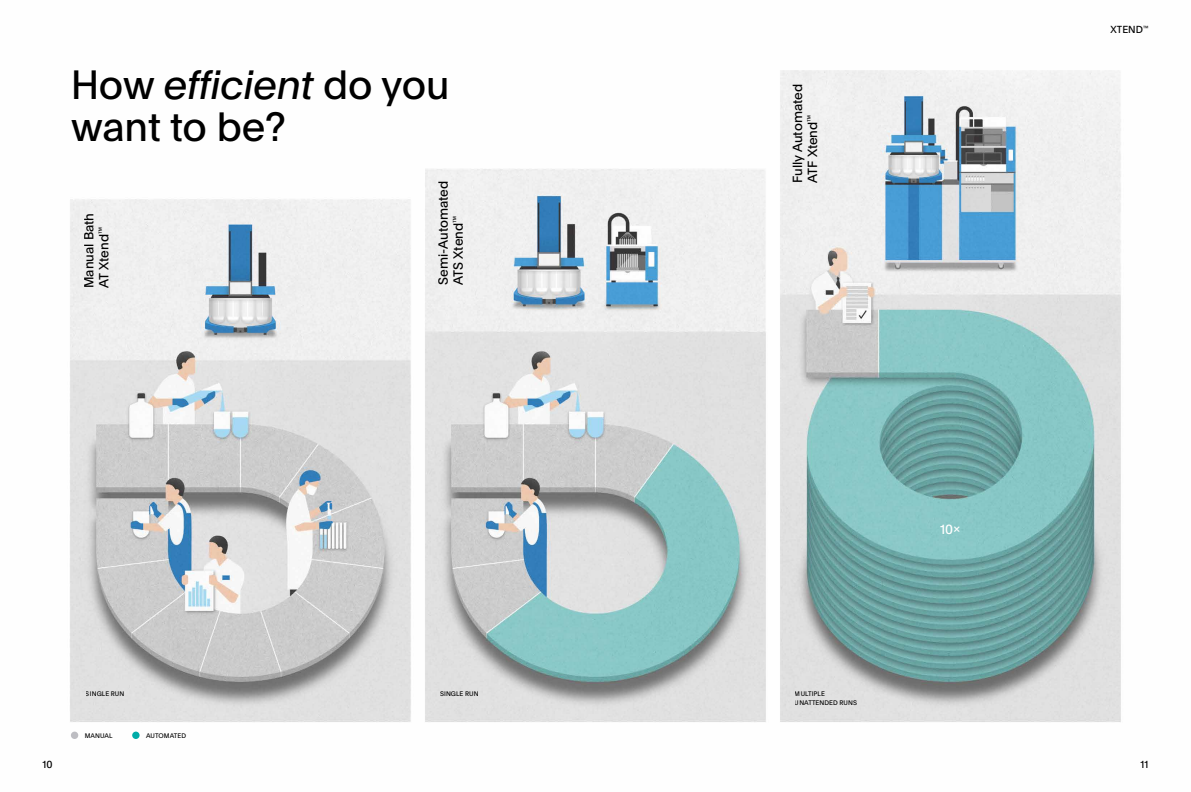
<style>
.page{position:relative;width:1191px;height:792px;background:#fff}
.page>*{position:absolute;margin:0;border:0;box-sizing:border-box;transform-origin:0 0}
.t1{font:40px/42px "Plain";letter-spacing:-.005em;color:#000}
.t2{font:13px/15px "Plain";color:#000}
.t3{font:13px "Plain";color:#fff}
.t4{font:10px "Plain";letter-spacing:.01em;color:#000}
.t5{font:6.5px/9px "Plain";letter-spacing:.01em;color:#000}
.s1{font-style:italic}
</style>
<div class="page">
<img style="left:70px;top:70px;width:1051px;height:669px">
<div style="left:71px;top:732px;width:7px;height:7px;background:#bdbdc2;border-radius:50%"></div>
<div style="left:132px;top:732px;width:8px;height:7px;background:#00aca8;border-radius:50%"></div>
<h1 class="t1" style="left:71px;top:62px;width:380px">How <span class="s1">efficient</span> do you want to be?</h1>
<p class="t2" style="left:81px;top:288px;width:76px;rotate:-90deg">Manual Bath<br>AT Xtend<sup>™</sup></p>
<p class="t2" style="left:435px;top:285px;width:105px;rotate:-90deg">Semi-Automated<br>ATS Xtend<sup>™</sup></p>
<p class="t2" style="left:789px;top:183px;width:100px;rotate:-90deg">Fully Automated<br>ATF Xtend<sup>™</sup></p>
<p class="t5" style="left:86px;top:689px;width:40px">SINGLE RUN</p>
<p class="t5" style="left:440px;top:689px;width:40px">SINGLE RUN</p>
<p class="t5" style="left:795px;top:689px;width:64px">MULTIPLE<br>UNATTENDED RUNS</p>
<p class="t5" style="left:85px;top:731px;width:29px">MANUAL</p>
<p class="t5" style="left:146px;top:731px;width:41px">AUTOMATED</p>
<p class="t3" style="left:940px;top:520px;width:22px">10x</p>
<p class="t4" style="left:1110px;top:22px;width:39px">XTEND<sup>™</sup></p>
<p class="t4" style="left:43px;top:757px;width:12px">10</p>
<p class="t4" style="left:1140px;top:757px;width:10px">11</p>
</div>
